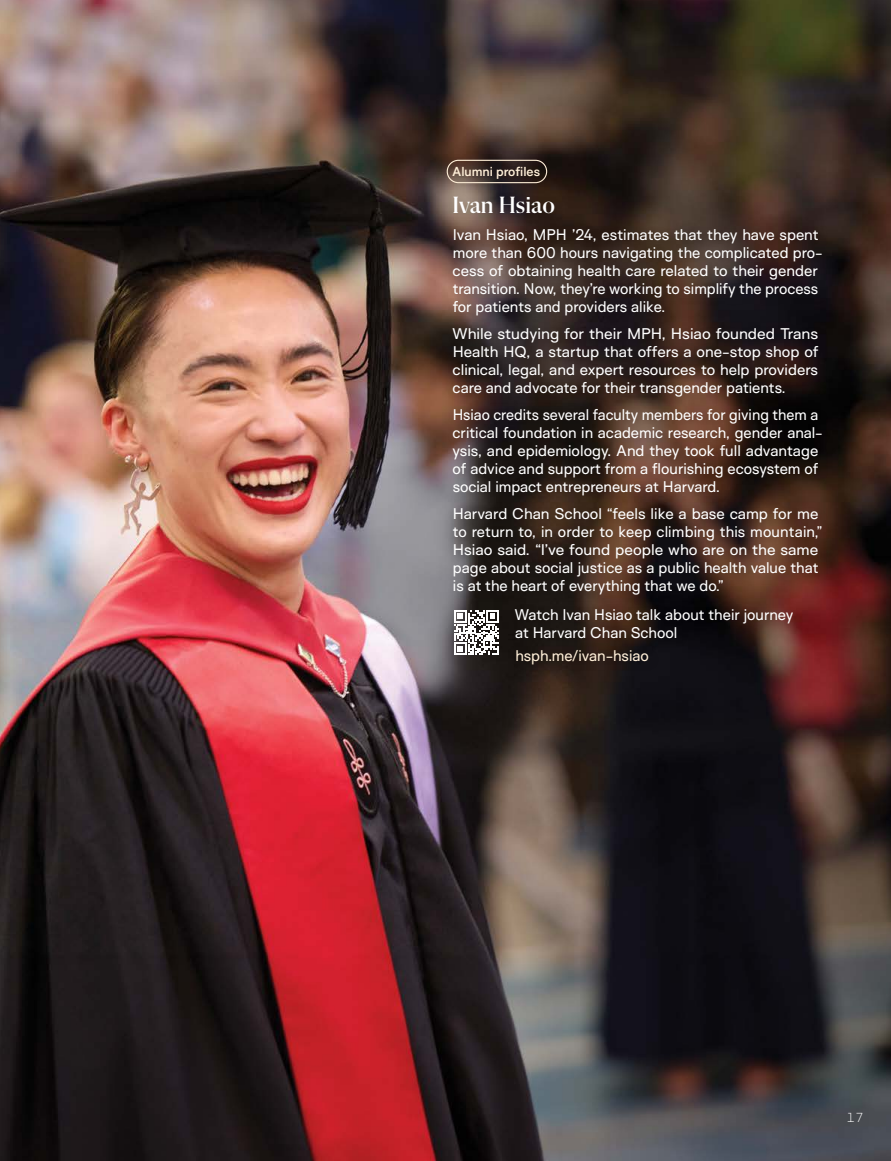
<style>
.page{position:relative;width:891px;height:1161px;background:#fff}
.page>*{position:absolute;margin:0;border:0;box-sizing:border-box;transform-origin:0 0}
.H1___Profile_NAmes{font:500 24px "Flecha M";letter-spacing:.005em;color:#fff}
.Body_Text{font:14.25px/18px "Surt Normal";color:#fff}
.Body_Text-2{font:14.25px/18px "Surt Normal";color:#fff;text-align:justify;scale:1.05 1}
.Qr_Code{font:14.25px/18px "Surt Normal";color:#fff}
.Qr_Code-2{font:14.25px "Surt Normal";color:#ffefd8}
.Profile{font:600 12px "Surt Normal";color:#ffefd8}
.t1{font:300 12px "Surt Normal";color:#fff}
</style>
<div class="page">
<img style="left:0;top:0;width:891px;height:1161px">
<svg style="left:454px;top:610px;width:45px;height:45px"></svg>
<div style="left:446px;top:159px;width:388px;height:448px;background:#000;opacity:.25"></div>
<div style="left:509px;top:603px;width:296px;height:73px;background:#000;opacity:.25"></div>
<h3 class="Profile" style="left:452px;top:163px;width:89px">Alumni profiles</h3>
<h3 class="H1___Profile_NAmes" style="left:452px;top:192px;width:104px">Ivan Hsiao</h3>
<p class="Body_Text" style="left:453px;top:226px;width:372px">Ivan Hsiao, MPH ’24, estimates that they have spent more than 600 hours navigating the complicated pro&shy;cess of obtaining health care related to their gender transition. Now, they’re working to simplify the process for patients and providers alike.</p>
<p class="Body_Text-2" style="left:452px;top:325px;width:351px">While studying for their MPH, Hsiao founded Trans Health HQ, a startup that offers a one-stop shop of clinical, legal, and expert resources to help providers care and advocate for their transgender patients.</p>
<p class="Body_Text" style="left:452px;top:406px;width:372px">Hsiao credits several faculty members for giving them a critical foundation in academic research, gender anal&shy;ysis, and epidemiology. And they took full advantage of advice and support from a flourishing ecosystem of social impact entrepreneurs at Harvard.</p>
<p class="Body_Text" style="left:453px;top:505px;width:372px">Harvard Chan School “feels like a base camp for me to return to, in order to keep climbing this mountain,” Hsiao said. “I’ve found people who are on the same page about social justice as a public health value that is at the heart of everything that we do.”</p>
<p class="Qr_Code" style="left:514px;top:606px;width:280px">Watch Ivan Hsiao talk about their journey at Harvard Chan School</p>
<p class="Qr_Code-2" style="left:515px;top:646px;width:135px">hsph.me/ivan-hsiao</p>
<p class="t1" style="left:847px;top:1110px;width:18px">17</p>
</div>
